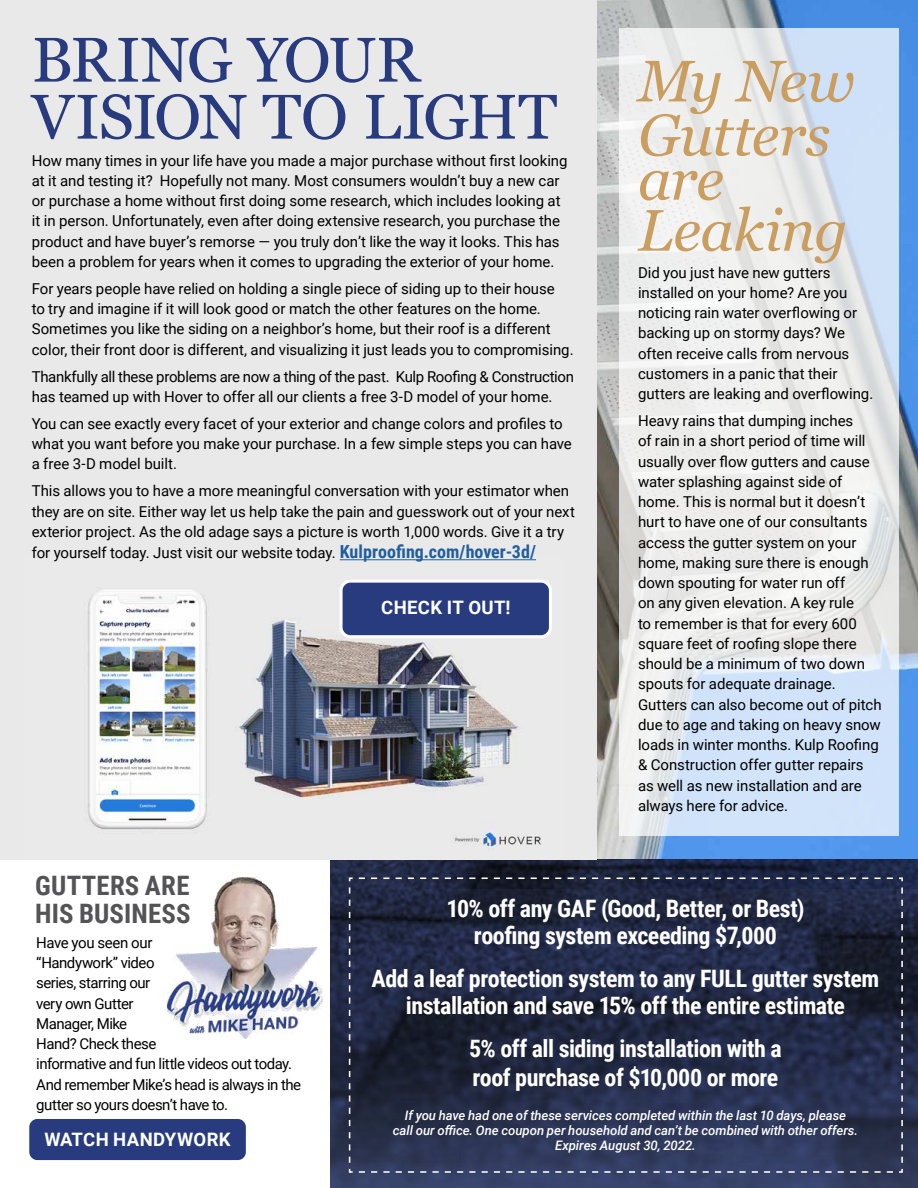
<style>
.page{position:relative;width:918px;height:1188px;background:#fff}
.page>*{position:absolute;margin:0;border:0;box-sizing:border-box;transform-origin:0 0}
.t1{font:63px/57px "Georgia";letter-spacing:-.025em;color:#273b7e}
.t2{font:italic 58.5px/54px "Georgia";letter-spacing:-.015em;color:#ca9d61}
.t3{font:700 26.85px "Roboto Condensed";letter-spacing:.01em;color:#545456}
.t4{font:700 24px/27px "Roboto Condensed";letter-spacing:-.02em;color:#fff;text-align:center}
.copy{font:700 18.6px "Roboto";letter-spacing:.02em;color:#fff}
.copy-2{font:15px/20.2px "Roboto";letter-spacing:-.005em;color:#000}
.copy-3{font:15px/20.2px "Roboto";letter-spacing:-.035em;color:#000}
.t5{font:italic 500 13.2px/15px "Roboto";letter-spacing:-.005em;color:#fff;text-align:center}
.s1{font-family:"Roboto Condensed";font-weight:700;font-size:18px;color:#215e9e}
</style>
<div class="page">
<img style="left:597px;top:0;width:321px;height:860px">
<svg style="left:330px;top:860px;width:588px;height:328px;background:#262e4c"></svg>
<svg style="left:348px;top:877px;width:556px;height:297px;background:#242c47"></svg>
<div style="left:0;top:0;width:597px;height:860px;background:#e9e9e9"></div>
<img style="left:88px;top:559px;width:453px;height:288px">
<hr style="left:340px;top:559px;width:196px;height:1px;background:#215e9e">
<div style="left:341px;top:581px;width:209px;height:56px;background:#273b7e;border-radius:10px"></div>
<div style="left:339px;top:580px;width:213px;height:58px;border:3px solid #fff;border-radius:10px"></div>
<svg style="left:619px;top:28px;width:279px;height:807px;fill:#ebecef"></svg>
<div style="left:28px;top:1117px;width:219px;height:45px;background:#273b7e;border-radius:10px"></div>
<div style="left:26px;top:1116px;width:223px;height:47px;border:3px solid #fff;border-radius:10px"></div>
<img style="left:168px;top:877px;width:155px;height:162px">
<p class="t1" style="left:32px;top:33px;width:527px">BRING YOUR<br>VISION TO LIGHT</p>
<p class="copy-2" style="left:32px;top:150px;width:537px">How many times in your life have you made a major purchase without first looking at it and testing it? Hopefully not many. Most consumers wouldn’t buy a new car or purchase a home without first doing some research, which includes looking at it in person. Unfortunately, even after doing extensive research, you purchase the product and have buyer’s remorse — you truly don’t like the way it looks. This has been a problem for years when it comes to upgrading the exterior of your home.</p>
<p class="copy-2" style="left:32px;top:278px;width:543px">For years people have relied on holding a single piece of siding up to their house<br>to try and imagine if it will look good or match the other features on the home.<br>Sometimes you like the siding on a neighbor’s home, but their roof is a different color, their front door is different, and visualizing it just leads you to compromising.</p>
<p class="copy-2" style="left:32px;top:366px;width:544px">Thankfully all these problems are now a thing of the past. Kulp Roofing &amp; Construction has teamed up with Hover to offer all our clients a free 3-D model of your home.</p>
<p class="copy-2" style="left:32px;top:413px;width:542px">You can see exactly every facet of your exterior and change colors and profiles to what you want before you make your purchase. In a few simple steps you can have a free 3-D model built.</p>
<p class="copy-2" style="left:32px;top:480px;width:545px;line-height:20.7px">This allows you to have a more meaningful conversation with your estimator when they are on site. Either way let us help take the pain and guesswork out of your next exterior project. As the old adage says a picture is worth 1,000 words. Give it a try for yourself today. Just visit our website today. <span class="s1">Kulproofing.com/hover-3d/</span></p>
<p class="copy" style="left:381px;top:594px;width:131px">CHECK IT OUT!</p>
<p class="t2" style="left:638px;top:55px;width:219px">My New<br>Gutters</p>
<p class="t2" style="left:638px;top:154px;width:211px;line-height:51px">are<br>Leaking</p>
<p class="copy-2" style="left:638px;top:262px;width:237px">Did you just have new gutters installed on your home? Are you noticing rain water overflowing or backing up on stormy days? We often receive calls from nervous customers in a panic that their gutters are leaking and overflowing.</p>
<p class="copy-2" style="left:638px;top:410px;width:245px">Heavy rains that dumping inches<br>of rain in a short period of time will usually over flow gutters and cause water splashing against side of home. This is normal but it doesn’t hurt to have one of our consultants access the gutter system on your home, making sure there is enough down spouting for water run off<br>on any given elevation. A key rule<br>to remember is that for every 600 square feet of roofing slope there should be a minimum of two down spouts for adequate drainage.<br>Gutters can also become out of pitch due to age and taking on heavy snow loads in winter months. Kulp Roofing &amp; Construction offer gutter repairs as well as new installation and are always here for advice.</p>
<p class="t3" style="left:35px;top:867px;width:156px">GUTTERS ARE</p>
<p class="t3" style="left:35px;top:895px;width:157px">HIS BUSINESS</p>
<p class="copy-3" style="left:36px;top:932px;width:266px">Have you seen our<br>“Handywork” video<br>series, starring our<br>very own Gutter<br>Manager, Mike<br>Hand? Check these<br>informative and fun little videos out today.<br>And remember Mike’s head is always in the gutter so yours doesn’t have to.</p>
<p class="copy" style="left:44px;top:1127px;width:188px">WATCH HANDYWORK</p>
<p class="t4" style="left:446px;top:894px;width:359px">10% off any GAF (Good, Better, or Best) roofing system exceeding $7,000</p>
<p class="t4" style="left:372px;top:964px;width:509px">Add a leaf protection system to any FULL gutter system installation and save 15% off the entire estimate</p>
<p class="t4" style="left:469px;top:1033px;width:314px;line-height:28.8px;text-align:left">5% off all siding installation with a roof purchase of $10,000 or more</p>
<p class="t5" style="left:393px;top:1108px;width:467px">If you have had one of these services completed within the last 10 days, please<br>call our office. One coupon per household and can’t be combined with other offers.<br>Expires August 30, 2022.</p>
</div>
